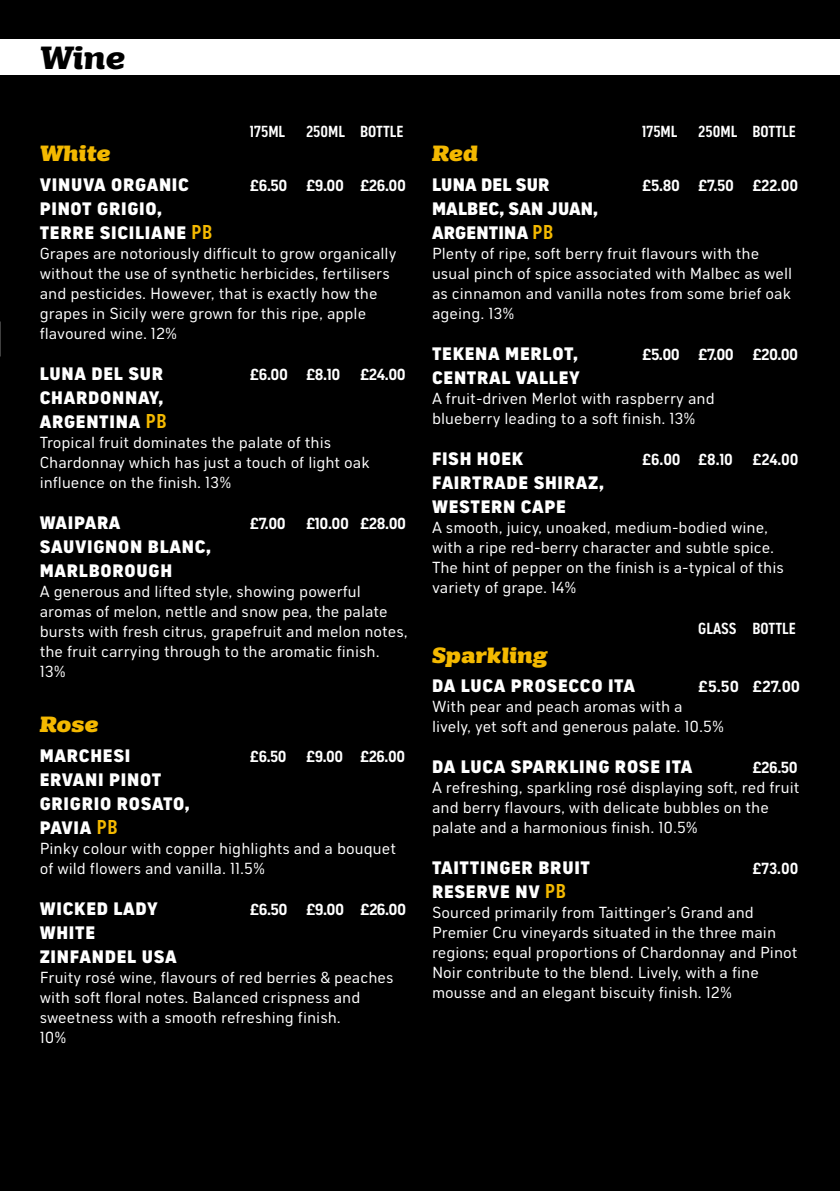
<style>
.page{position:relative;width:840px;height:1191px;background:#fff}
.page>*{position:absolute;margin:0;border:0;box-sizing:border-box;transform-origin:0 0}
.t1{font:italic 700 32px "Tee Line";color:#000}
.t2{font:italic 800 22px "Tee Line";color:#f4b900}
.t3{font:900 18px/24px "Shield Sans";letter-spacing:.04em;color:#fff}
.t4{font:900 18px/24px "Shield Sans";letter-spacing:.01em;color:#fff}
.t5{font:16px/20px "Shield Sans";color:#fff}
.t6{font:700 16px "Shield Sans";letter-spacing:-.03em;color:#fff;scale:.95 1}
.t7{font:600 condensed 16px "Shield Sans";color:#fff}
.t8{font:700 16px "Shield Sans";letter-spacing:-.03em;color:#fff;scale:.93 1}
.t9{font:700 16px "Shield Sans";letter-spacing:-.03em;color:#fff}
.t10{font:700 16px "Shield Sans";letter-spacing:-.03em;color:#fff;scale:.94 1}
.t11{font:700 16px "Shield Sans";letter-spacing:-.03em;color:#fff;scale:.96 1}
.t12{font:700 16px "Shield Sans";letter-spacing:-.03em;color:#fff;scale:.92 1}
.s1{font-weight:600;font-stretch:condensed;font-size:20px;color:#f4b900}
</style>
<div class="page">
<div style="left:0;top:0;width:839px;height:1191px;background:#000"></div>
<div style="left:0;top:40px;width:839px;height:35px;background:#fff"></div>
<h1 class="t1" style="left:40px;top:39px;width:87px">Wine</h1>
<p class="t7" style="left:250px;top:122px;width:37px">175ML</p>
<p class="t7" style="left:306px;top:122px;width:99px">250ML BOTTLE</p>
<h2 class="t2" style="left:40px;top:141px;width:72px">White</h2>
<p class="t3" style="left:40px;top:172px;width:151px">VINUVA ORGANIC</p>
<p class="t6" style="left:250px;top:175px;width:166px">£6.50 £9.00 £26.00</p>
<p class="t3" style="left:40px;top:196px;width:174px">PINOT GRIGIO,<br>TERRE SICILIANE <span class="s1">PB</span></p>
<p class="t5" style="left:40px;top:243px;width:358px">Grapes are notoriously difficult to grow organically without the use of synthetic herbicides, fertilisers and pesticides. However, that is exactly how the grapes in Sicily were grown for this ripe, apple flavoured wine. 12%</p>
<p class="t3" style="left:40px;top:361px;width:125px">LUNA DEL SUR</p>
<p class="t6" style="left:250px;top:364px;width:165px">£6.00 £8.10 £24.00</p>
<p class="t3" style="left:40px;top:385px;width:128px">CHARDONNAY,<br>ARGENTINA <span class="s1">PB</span></p>
<p class="t5" style="left:40px;top:432px;width:331px">Tropical fruit dominates the palate of this<br>Chardonnay which has just a touch of light oak influence on the finish. 13%</p>
<p class="t3" style="left:40px;top:510px;width:82px">WAIPARA</p>
<p class="t6" style="left:250px;top:513px;width:39px">£7.00</p>
<p class="t6" style="left:306px;top:513px;width:107px">£10.00 £28.00</p>
<p class="t3" style="left:40px;top:534px;width:173px">SAUVIGNON BLANC,<br>MARLBOROUGH</p>
<p class="t5" style="left:40px;top:581px;width:369px">A generous and lifted style, showing powerful aromas of melon, nettle and snow pea, the palate bursts with fresh citrus, grapefruit and melon notes, the fruit carrying through to the aromatic finish.<br>13%</p>
<h2 class="t2" style="left:40px;top:712px;width:60px">Rose</h2>
<p class="t3" style="left:40px;top:743px;width:92px">MARCHESI</p>
<p class="t8" style="left:250px;top:746px;width:168px">£6.50 £9.00 £26.00</p>
<p class="t3" style="left:40px;top:767px;width:151px">ERVANI PINOT<br>GRIGRIO ROSATO,<br>PAVIA <span class="s1">PB</span></p>
<p class="t5" style="left:40px;top:838px;width:357px">Pinky colour with copper highlights and a bouquet of wild flowers and vanilla. 11.5%</p>
<p class="t3" style="left:40px;top:896px;width:119px">WICKED LADY</p>
<p class="t9" style="left:250px;top:899px;width:158px">£6.50 £9.00 £26.00</p>
<p class="t3" style="left:40px;top:920px;width:138px">WHITE<br>ZINFANDEL USA</p>
<p class="t5" style="left:40px;top:967px;width:355px">Fruity rosé wine, flavours of red berries &amp; peaches with soft floral notes. Balanced crispness and sweetness with a smooth refreshing finish.<br>10%</p>
<p class="t7" style="left:642px;top:121px;width:37px">175ML</p>
<p class="t7" style="left:698px;top:121px;width:99px">250ML BOTTLE</p>
<h2 class="t2" style="left:432px;top:140px;width:48px">Red</h2>
<p class="t4" style="left:432px;top:171px;width:119px">LUNA DEL SUR</p>
<p class="t10" style="left:642px;top:175px;width:167px">£5.80 £7.50 £22.00</p>
<p class="t4" style="left:432px;top:195px;width:167px">MALBEC, SAN JUAN,<br>ARGENTINA <span class="s1">PB</span></p>
<p class="t5" style="left:432px;top:243px;width:361px">Plenty of ripe, soft berry fruit flavours with the usual pinch of spice associated with Malbec as well as cinnamon and vanilla notes from some brief oak ageing. 13%</p>
<p class="t3" style="left:432px;top:340px;width:147px">TEKENA MERLOT,</p>
<p class="t11" style="left:642px;top:344px;width:164px">£5.00 £7.00 £20.00</p>
<p class="t3" style="left:432px;top:364px;width:149px">CENTRAL VALLEY</p>
<p class="t5" style="left:432px;top:388px;width:284px">A fruit-driven Merlot with raspberry and blueberry leading to a soft finish. 13%</p>
<p class="t3" style="left:432px;top:446px;width:93px">FISH HOEK</p>
<p class="t8" style="left:642px;top:449px;width:170px">£6.00 £8.10 £24.00</p>
<p class="t3" style="left:432px;top:469px;width:173px">FAIRTRADE SHIRAZ,<br>WESTERN CAPE</p>
<p class="t5" style="left:432px;top:517px;width:353px">A smooth, juicy, unoaked, medium-bodied wine, with a ripe red-berry character and subtle spice.<br>The hint of pepper on the finish is a-typical of this variety of grape. 14%</p>
<p class="t7" style="left:698px;top:618px;width:99px">GLASS BOTTLE</p>
<h2 class="t2" style="left:432px;top:642px;width:117px">Sparkling</h2>
<p class="t3" style="left:432px;top:673px;width:204px">DA LUCA PROSECCO ITA</p>
<p class="t9" style="left:698px;top:677px;width:103px">£5.50 £27.00</p>
<p class="t5" style="left:432px;top:696px;width:293px">With pear and peach aromas with a lively, yet soft and generous palate. 10.5%</p>
<p class="t3" style="left:432px;top:754px;width:262px">DA LUCA SPARKLING ROSE ITA</p>
<p class="t6" style="left:752px;top:758px;width:49px">£26.50</p>
<p class="t5" style="left:432px;top:777px;width:369px">A refreshing, sparkling rosé displaying soft, red fruit and berry flavours, with delicate bubbles on the palate and a harmonious finish. 10.5%</p>
<p class="t3" style="left:432px;top:855px;width:159px">TAITTINGER BRUIT</p>
<p class="t12" style="left:752px;top:859px;width:51px">£73.00</p>
<p class="t3" style="left:432px;top:879px;width:135px">RESERVE NV <span class="s1">PB</span></p>
<p class="t5" style="left:432px;top:902px;width:367px">Sourced primarily from Taittinger’s Grand and Premier Cru vineyards situated in the three main regions; equal proportions of Chardonnay and Pinot Noir contribute to the blend. Lively, with a fine mousse and an elegant biscuity finish. 12%</p>
</div>
